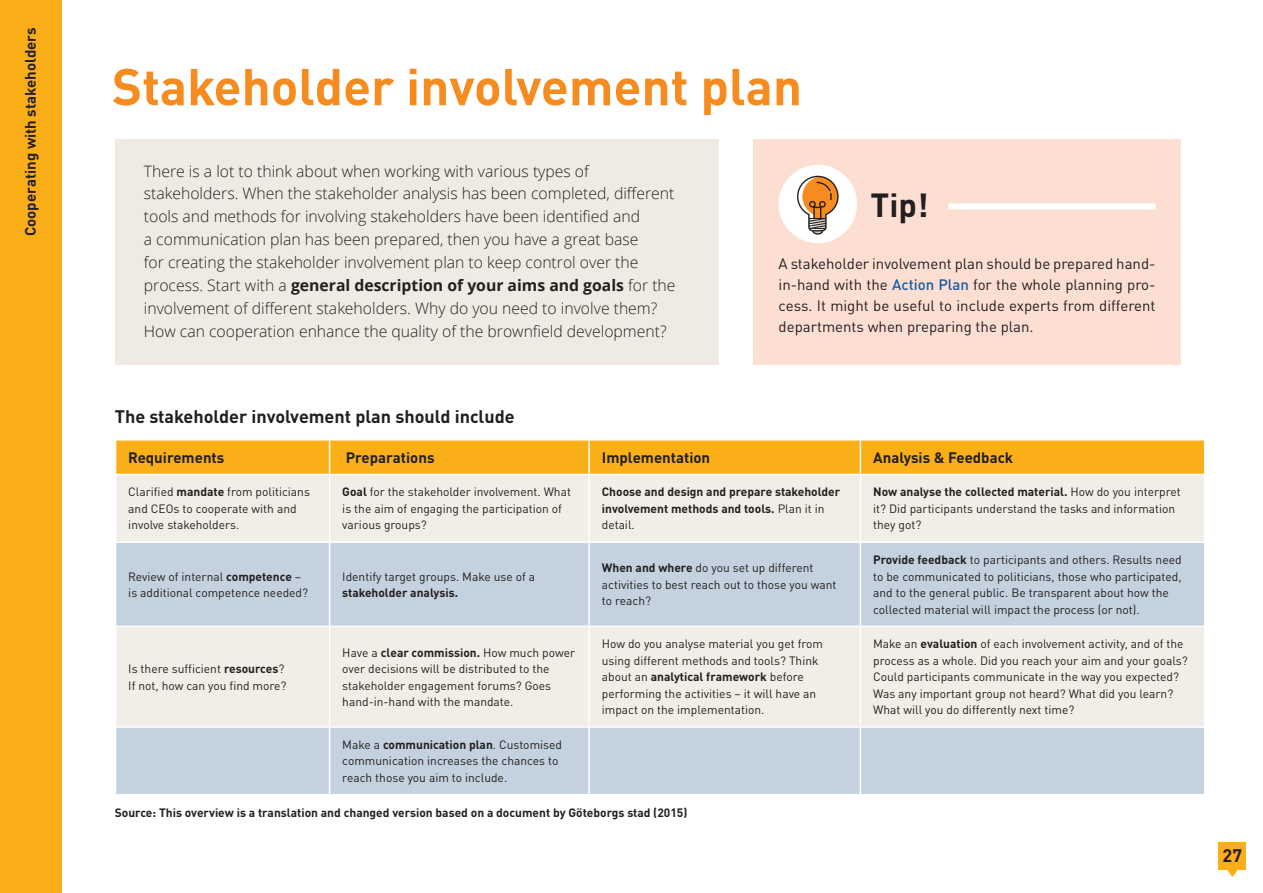
<style>
.page{position:relative;width:1263px;height:893px;background:#fff}
.page>*{position:absolute;margin:0;border:0;box-sizing:border-box;transform-origin:0 0}
.t1{font:700 51px "DINOT";color:#f68b1f}
.t2{font:700 33px "DINOT";color:#231f20}
.t3{font:700 18px "DINOT";color:#231f20}
.t4{font:300 15.75px/23px "Open Sans";color:#231f20}
.t5{font:15px/21px "DINOT";color:#231f20;text-align:justify}
.t6{font:700 15px "DINOT";color:#231f20}
.t7{font:12px/16.5px "DINOT";color:#231f20}
.t8{font:700 12px/16.5px "DINOT";color:#231f20}
.s1{font-weight:700}
.s2{font-weight:500;color:#175d9e}
.s3{font-weight:400}
</style>
<div class="page">
<div style="left:0;top:0;width:62px;height:893px;background:#faaf18"></div>
<svg style="left:1226px;top:869px;width:12px;height:8px"></svg>
<div style="left:1219px;top:842px;width:27px;height:27px;background:#faaf18"></div>
<div style="left:116px;top:441px;width:1088px;height:33px;background:#faaf18"></div>
<div style="left:116px;top:475px;width:1088px;height:66px;background:#f1ede7"></div>
<div style="left:116px;top:543px;width:1088px;height:251px;background:#c3d2de"></div>
<div style="left:116px;top:627px;width:1088px;height:99px;background:#f1ede7"></div>
<hr style="left:588px;top:543px;width:2px;height:83px;background:#fff">
<hr style="left:860px;top:543px;width:1px;height:83px;background:#fff">
<hr style="left:115px;top:626px;width:215px;height:1px;background:#fff">
<hr style="left:330px;top:626px;width:259px;height:1px;background:#fff">
<hr style="left:589px;top:626px;width:271px;height:1px;background:#fff">
<hr style="left:588px;top:627px;width:2px;height:99px;background:#fff">
<hr style="left:860px;top:626px;width:345px;height:1px;background:#fff">
<hr style="left:860px;top:627px;width:1px;height:99px;background:#fff">
<hr style="left:115px;top:726px;width:215px;height:2px;background:#fff">
<hr style="left:330px;top:726px;width:259px;height:2px;background:#fff">
<hr style="left:589px;top:726px;width:271px;height:2px;background:#fff">
<hr style="left:588px;top:728px;width:2px;height:66px;background:#fff">
<hr style="left:860px;top:726px;width:345px;height:2px;background:#fff">
<hr style="left:860px;top:728px;width:1px;height:66px;background:#fff">
<hr style="left:588px;top:475px;width:2px;height:66px;background:#fff">
<hr style="left:860px;top:475px;width:1px;height:66px;background:#fff">
<hr style="left:588px;top:441px;width:2px;height:33px;background:#fff">
<hr style="left:860px;top:441px;width:1px;height:33px;background:#fff">
<hr style="left:329px;top:441px;width:1px;height:33px;background:#fff">
<hr style="left:329px;top:475px;width:1px;height:66px;background:#fff">
<hr style="left:329px;top:543px;width:1px;height:83px;background:#fff">
<hr style="left:329px;top:627px;width:1px;height:99px;background:#fff">
<hr style="left:329px;top:728px;width:1px;height:66px;background:#fff">
<div style="left:115px;top:140px;width:604px;height:225px;background:#efeae3"></div>
<div style="left:753px;top:140px;width:427px;height:225px;background:#fdded2"></div>
<div style="left:948px;top:203px;width:207px;height:6px;background:#fff"></div>
<div style="left:778px;top:165px;width:79px;height:78px;background:#fff;border-radius:50%"></div>
<svg style="left:797px;top:175px;width:42px;height:60px"></svg>
<p class="t6" style="left:20px;top:236px;width:210px;rotate:-90deg">Cooperating with stakeholders</p>
<h1 class="t1" style="left:112px;top:53px;width:691px">Stakeholder involvement plan</h1>
<p class="t4" style="left:144px;top:159px;width:533px">There is a lot to think about when working with various types of stakeholders. When the stakeholder analysis has been completed, different tools and methods for involving stakeholders have been identified and<br>a communication plan has been prepared, then you have a great base<br>for creating the stakeholder involvement plan to keep control over the process. Start with a <span class="s1">general description of your aims and goals</span> for the involvement of different stakeholders. Why do you need to involve them?<br>How can cooperation enhance the quality of the brownfield development?</p>
<h3 class="t3" style="left:115px;top:405px;width:401px">The stakeholder involvement plan should include</h3>
<h2 class="t2" style="left:871px;top:183px;width:59px">Tip!</h2>
<p class="t5" style="left:778px;top:252px;width:378px">A stakeholder involvement plan should be prepared hand&shy;in-hand with the <span class="s2">Action Plan</span> for the whole planning pro&shy;cess. It might be useful to include experts from different departments when preparing the plan.</p>
<p class="t6" style="left:128px;top:448px;width:97px">Requirements</p>
<p class="t6" style="left:346px;top:448px;width:90px">Preparations</p>
<p class="t6" style="left:602px;top:448px;width:110px">Implementation</p>
<p class="t6" style="left:873px;top:448px;width:142px">Analysis &amp; Feedback</p>
<p class="t7" style="left:128px;top:484px;width:183px">Clarified <span class="s1">mandate</span> from politicians and CEOs to cooperate with and involve stakeholders.</p>
<p class="t7" style="left:342px;top:484px;width:230px"><span class="s1">Goal</span> for the stakeholder involvement. What is the aim of engaging the participation of various groups?</p>
<p class="t8" style="left:602px;top:483px;width:240px">Choose and design and prepare stakeholder involvement methods and tools. <span class="s3">Plan it in detail.</span></p>
<p class="t7" style="left:873px;top:484px;width:309px"><span class="s1">Now analyse the collected material.</span> How do you interpret it? Did participants understand the tasks and information they got?</p>
<p class="t7" style="left:128px;top:568px;width:181px">Review of internal <span class="s1">competence</span> – is additional competence needed?</p>
<p class="t7" style="left:342px;top:568px;width:194px">Identify target groups. Make use of a</p>
<p class="t7" style="left:602px;top:560px;width:236px"><span class="s1">When and where</span> do you set up different activities to best reach out to those you want to reach?</p>
<p class="t7" style="left:873px;top:551px;width:310px"><span class="s1">Provide feedback</span> to participants and others. Results need to be communicated to politicians, those who participated, and to the general public. Be transparent about how the collected material will impact the process (or not).</p>
<p class="t8" style="left:342px;top:584px;width:117px">stakeholder analysis.</p>
<p class="t7" style="left:128px;top:660px;width:160px">Is there sufficient <span class="s1">resources</span>?<br>If not, how can you find more?</p>
<p class="t7" style="left:342px;top:644px;width:234px">Have a <span class="s1">clear commission.</span> How much power over decisions will be distributed to the stakeholder engagement forums? Goes hand-in-hand with the mandate.</p>
<p class="t7" style="left:602px;top:635px;width:223px">How do you analyse material you get from using different methods and tools? Think about an <span class="s1">analytical framework</span> before performing the activities – it will have an impact on the implementation.</p>
<p class="t7" style="left:873px;top:635px;width:316px">Make an <span class="s1">evaluation</span> of each involvement activity, and of the process as a whole. Did you reach your aim and your goals?<br>Could participants communicate in the way you expected?<br>Was any important group not heard? What did you learn?<br>What will you do differently next time?</p>
<p class="t7" style="left:342px;top:736px;width:221px">Make a <span class="s1">communication plan</span>. Customised communication increases the chances to reach those you aim to include.</p>
<p class="t8" style="left:115px;top:804px;width:574px">Source: This overview is a translation and changed version based on a document by Göteborgs stad (2015)</p>
<h3 class="t3" style="left:1222px;top:844px;width:21px">27</h3>
</div>
